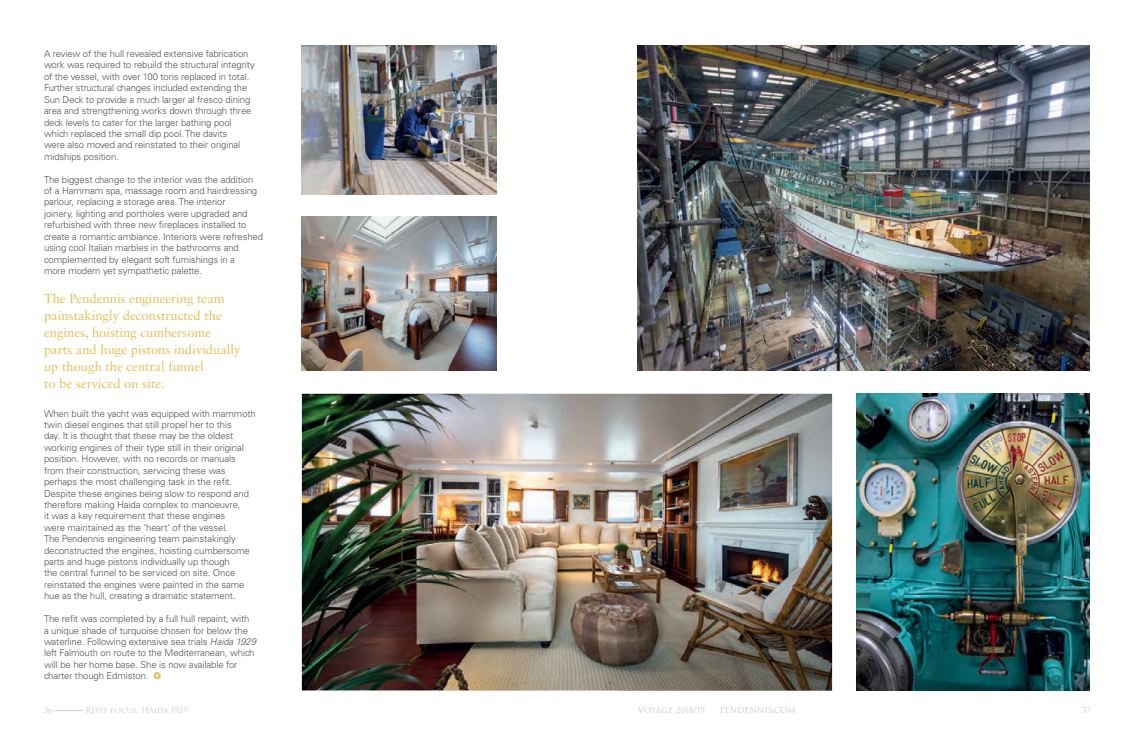
<style>
.page{position:relative;width:1134px;height:738px;background:#fff}
.page>*{position:absolute;margin:0;border:0;box-sizing:border-box;transform-origin:0 0}
.t1{font:13px/17.1px "Sabon LT Std";color:#e4bf52}
.t2{font:300 9.5px/11.4px "Univers LT Std";letter-spacing:-.01em;color:#4d545a}
.t3{font:8px "Trajan Pro 3";color:#c2c8cc}
.t4{font:8px "Trajan Pro 3";letter-spacing:-.005em;color:#c6cbcf}
.s1{font-style:italic}
</style>
<div class="page">
<img style="left:302px;top:393px;width:530px;height:297px">
<img style="left:857px;top:393px;width:233px;height:297px">
<img style="left:302px;top:217px;width:194px;height:153px">
<img style="left:302px;top:46px;width:194px;height:148px">
<svg style="left:154px;top:671px;width:7px;height:7px"></svg>
<svg style="left:155px;top:673px;width:4px;height:4px"></svg>
<img style="left:638px;top:46px;width:452px;height:324px">
<p class="t2" style="left:44px;top:48px;width:212px">A review of the hull revealed extensive fabrication work was required to rebuild the structural integrity of the vessel, with over 100 tons replaced in total.<br>Further structural changes included extending the Sun Deck to provide a much larger al fresco dining area and strengthening works down through three deck levels to cater for the larger bathing pool which replaced the small dip pool. The davits<br>were also moved and reinstated to their original midships position.</p>
<p class="t2" style="left:44px;top:173px;width:221px">The biggest change to the interior was the addition of a Hammam spa, massage room and hairdressing parlour, replacing a storage area. The interior<br>joinery, lighting and portholes were upgraded and refurbished with three new fireplaces installed to create a romantic ambiance. Interiors were refreshed using cool Italian marbles in the bathrooms and complemented by elegant soft furnishings in a<br>more modern yet sympathetic palette.</p>
<h1 class="t1" style="left:44px;top:289px;width:198px">The Pendennis engineering team painstakingly deconstructed the engines, hoisting cumbersome parts and huge pistons individually up though the central funnel<br>to be serviced on site.</h1>
<p class="t2" style="left:44px;top:407px;width:213px">When built the yacht was equipped with mammoth twin diesel engines that still propel her to this<br>day. It is thought that these may be the oldest working engines of their type still in their original position. However, with no records or manuals from their construction, servicing these was perhaps the most challenging task in the refit.<br>Despite these engines being slow to respond and therefore making Haida complex to manoeuvre,<br>it was a key requirement that these engines<br>were maintained as the ‘heart’ of the vessel.<br>The Pendennis engineering team painstakingly deconstructed the engines, hoisting cumbersome parts and huge pistons individually up though<br>the central funnel to be serviced on site. Once reinstated the engines were painted in the same hue as the hull, creating a dramatic statement.</p>
<p class="t2" style="left:44px;top:612px;width:214px">The refit was completed by a full hull repaint, with a unique shade of turquoise chosen for below the waterline. Following extensive sea trials <span class="s1">Haida 1929 </span>left Falmouth on route to the Mediterranean, which will be her home base. She is now available for charter though Edmiston.</p>
<p class="t4" style="left:43px;top:704px;width:11px">36</p>
<p class="t4" style="left:86px;top:704px;width:104px">Refit focus: Haida 1929</p>
<p class="t3" style="left:638px;top:704px;width:69px">VOYAGE 2018/19</p>
<p class="t3" style="left:720px;top:704px;width:78px">PENDENNIS.COM</p>
<p class="t3" style="left:1082px;top:704px;width:10px">37</p>
</div>
